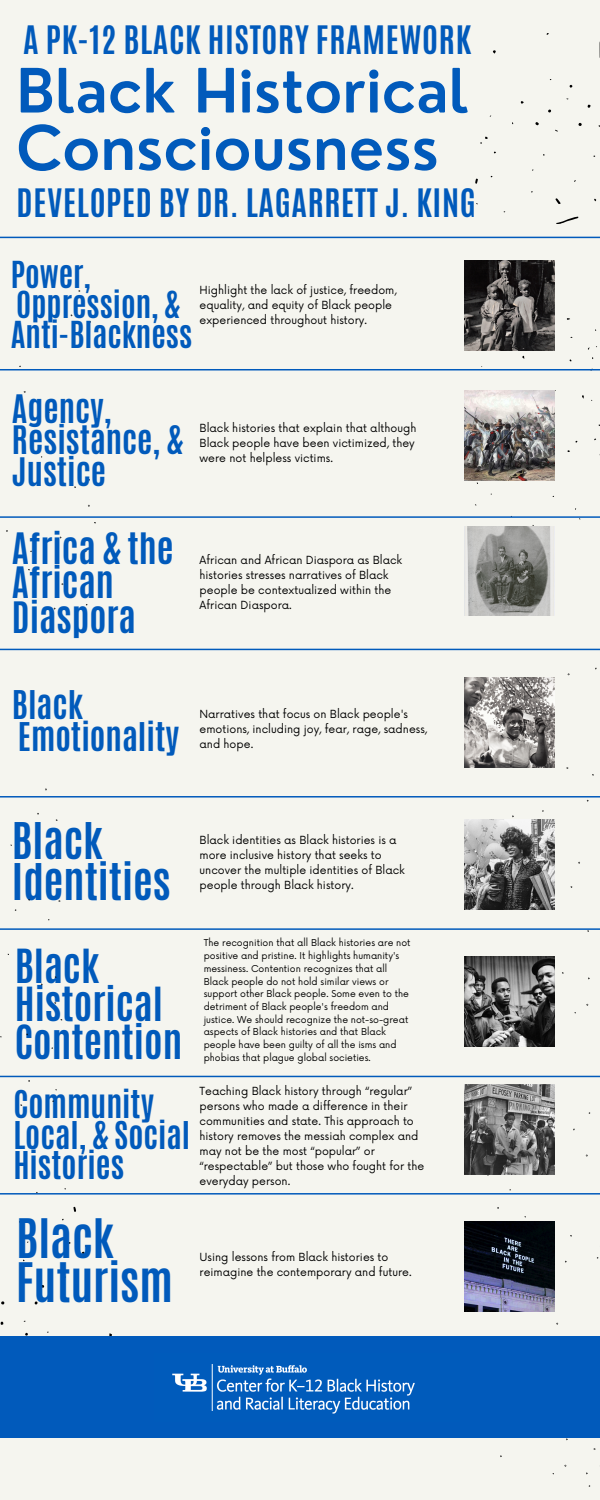
<style>
.page{position:relative;width:600px;height:1500px;background:#f5f5ef}
.page>*{position:absolute;margin:0;border:0;box-sizing:border-box;transform-origin:0 0}
.t1{font:600 59.6px/57.4px "Nourd";color:#015abb}
.t2{font:700 45.5px/43.6px "Antonio";color:#015abb}
.t3{font:700 42.2px/40.5px "Antonio";color:#015abb}
.t4{font:700 39.3px/37.8px "Antonio";color:#015abb}
.t5{font:700 36.2px/34.8px "Antonio";color:#015abb}
.t6{font:700 33.1px/31.7px "Antonio";color:#015abb}
.t7{font:700 32.8px/31.6px "Antonio";color:#015abb}
.t8{font:700 32.7px "Antonio";letter-spacing:.02em;color:#015abb}
.t9{font:700 32px/30.5px "Antonio";color:#015abb}
.t10{font:700 31.1px/29.5px "Antonio";color:#015abb}
.t11{font:10.9px/15px "Now";color:#000}
.t12{font:9.2px/12.7px "Now";color:#000}
</style>
<div class="page">
<svg style="left:471px;top:282px;width:129px;height:244px"></svg>
<img style="left:464px;top:260px;width:90px;height:90px">
<img style="left:464px;top:390px;width:90px;height:90px">
<img style="left:464px;top:526px;width:90px;height:90px">
<img style="left:464px;top:677px;width:90px;height:90px">
<img style="left:464px;top:819px;width:90px;height:90px">
<img style="left:464px;top:956px;width:90px;height:90px">
<img style="left:464px;top:1084px;width:90px;height:90px">
<img style="left:464px;top:1222px;width:90px;height:89px">
<div style="left:0;top:1336px;width:600px;height:102px;background:#015abb"></div>
<svg style="left:449px;top:33px;width:151px;height:204px"></svg>
<hr style="left:0;top:1193px;width:600px;height:2px;background:#015abb">
<hr style="left:0;top:1076px;width:600px;height:1px;background:#015abb">
<hr style="left:0;top:928px;width:600px;height:2px;background:#015abb">
<hr style="left:0;top:796px;width:600px;height:2px;background:#015abb">
<hr style="left:0;top:649px;width:600px;height:1px;background:#015abb">
<hr style="left:0;top:516px;width:600px;height:2px;background:#015abb">
<hr style="left:0;top:369px;width:600px;height:1px;background:#015abb">
<hr style="left:0;top:237px;width:600px;height:1px;background:#015abb">
<img style="left:172px;top:1364px;width:243px;height:50px">
<h3 class="t8" style="left:23px;top:17px;width:450px">A PK-12 BLACK HISTORY FRAMEWORK</h3>
<h1 class="t1" style="left:16px;top:61px;width:454px">Black Historical<br>Consciousness</h1>
<h3 class="t8" style="left:17px;top:179px;width:461px">DEVELOPED BY DR. LAGARRETT J. KING</h3>
<h3 class="t10" style="left:11px;top:261px;width:183px">Power,<br>Oppression, &amp;<br>Anti-Blackness</h3>
<p class="t11" style="left:200px;top:283px;width:199px">Highlight the lack of justice, freedom, equality, and equity of Black people experienced throughout history.</p>
<h3 class="t7" style="left:12px;top:393px;width:173px">Agency,<br>Resistance, &amp;<br>Justice</h3>
<p class="t11" style="left:200px;top:421px;width:218px">Black histories that explain that although<br>Black people have been victimized, they were not helpless victims.</p>
<h3 class="t5" style="left:12px;top:531px;width:163px">Africa &amp; the<br>African<br>Diaspora</h3>
<p class="t11" style="left:200px;top:553px;width:204px">African and African Diaspora as Black histories stresses narratives of Black people be contextualized within the African Diaspora.</p>
<h3 class="t6" style="left:12px;top:690px;width:169px">Black<br>Emotionality</h3>
<p class="t11" style="left:200px;top:707px;width:229px">Narratives that focus on Black people's emotions, including joy, fear, rage, sadness, and hope.</p>
<h3 class="t3" style="left:12px;top:821px;width:160px">Black<br>Identities</h3>
<p class="t11" style="left:200px;top:833px;width:207px">Black identities as Black histories is a more inclusive history that seeks to uncover the multiple identities of Black people through Black history.</p>
<h3 class="t4" style="left:15px;top:948px;width:169px">Black<br>Historical<br>Contention</h3>
<h3 class="t9" style="left:13px;top:1089px;width:178px">Community<br>Local, &amp; Social<br>Histories</h3>
<p class="t12" style="left:204px;top:937px;width:208px">The recognition that all Black histories are not positive and pristine. It highlights humanity's messiness. Contention recognizes that all Black people do not hold similar views or support other Black people. Some even to the detriment of Black people's freedom and justice. We should recognize the not-so-great aspects of Black histories and that Black people have been guilty of all the isms and phobias that plague global societies.</p>
<p class="t11" style="left:200px;top:1085px;width:226px">Teaching Black history through “regular” persons who made a difference in their communities and state. This approach to history removes the messiah complex and may not be the most “popular” or “respectable” but those who fought for the everyday person.</p>
<h2 class="t2" style="left:16px;top:1217px;width:158px">Black<br>Futurism</h2>
<p class="t11" style="left:200px;top:1250px;width:214px">Using lessons from Black histories to reimagine the contemporary and future.</p>
</div>
